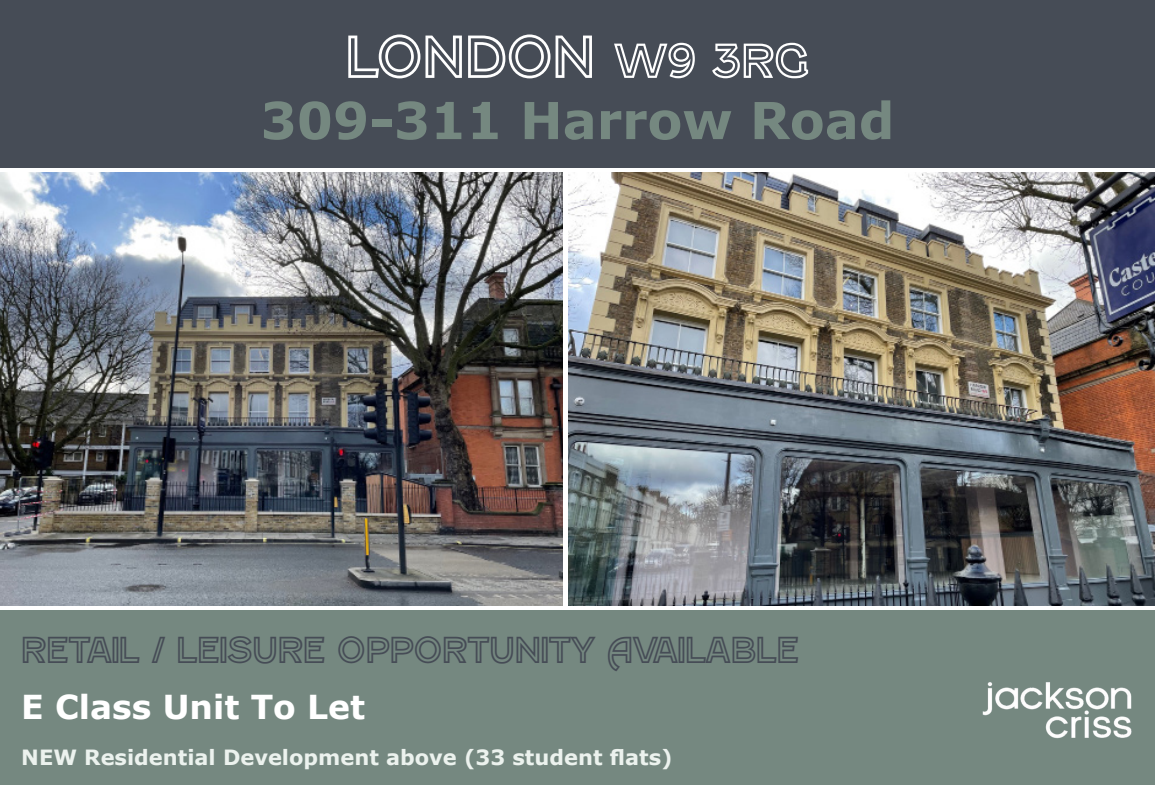
<style>
.page{position:relative;width:1155px;height:785px;background:#fff}
.page>*{position:absolute;margin:0;border:0;box-sizing:border-box;transform-origin:0 0}
.t1{font:63px "Fenwick Outline";color:#fff}
.t2{font:700 51px "Verdana";color:#758880}
.t3{font:39px "Fenwick Outline";color:#464c56}
.t4{font:700 33px "Verdana";color:#fff}
.t5{font:700 21px "Verdana";color:#ecf2ee}
.s1{font-size:51px}
</style>
<div class="page">
<div style="left:0;top:0;width:1155px;height:167px;background:#464c56"></div>
<div style="left:0;top:611px;width:1155px;height:174px;background:#758880"></div>
<img style="left:982px;top:682px;width:150px;height:57px">
<img style="left:569px;top:173px;width:586px;height:432px">
<img style="left:0;top:173px;width:563px;height:432px">
<p class="t1" style="left:346px;top:22px;width:464px">LONDON <span class="s1">W9 3RG</span></p>
<p class="t2" style="left:260px;top:84px;width:635px">309-311 Harrow Road</p>
<p class="t3" style="left:21px;top:629px;width:779px">RETAIL / LEISURE OPPORTUNITY AVAILABLE</p>
<p class="t4" style="left:21px;top:684px;width:345px">E Class Unit To Let</p>
<p class="t5" style="left:21px;top:743px;width:653px">NEW Residential Development above (33 student flats)</p>
</div>
